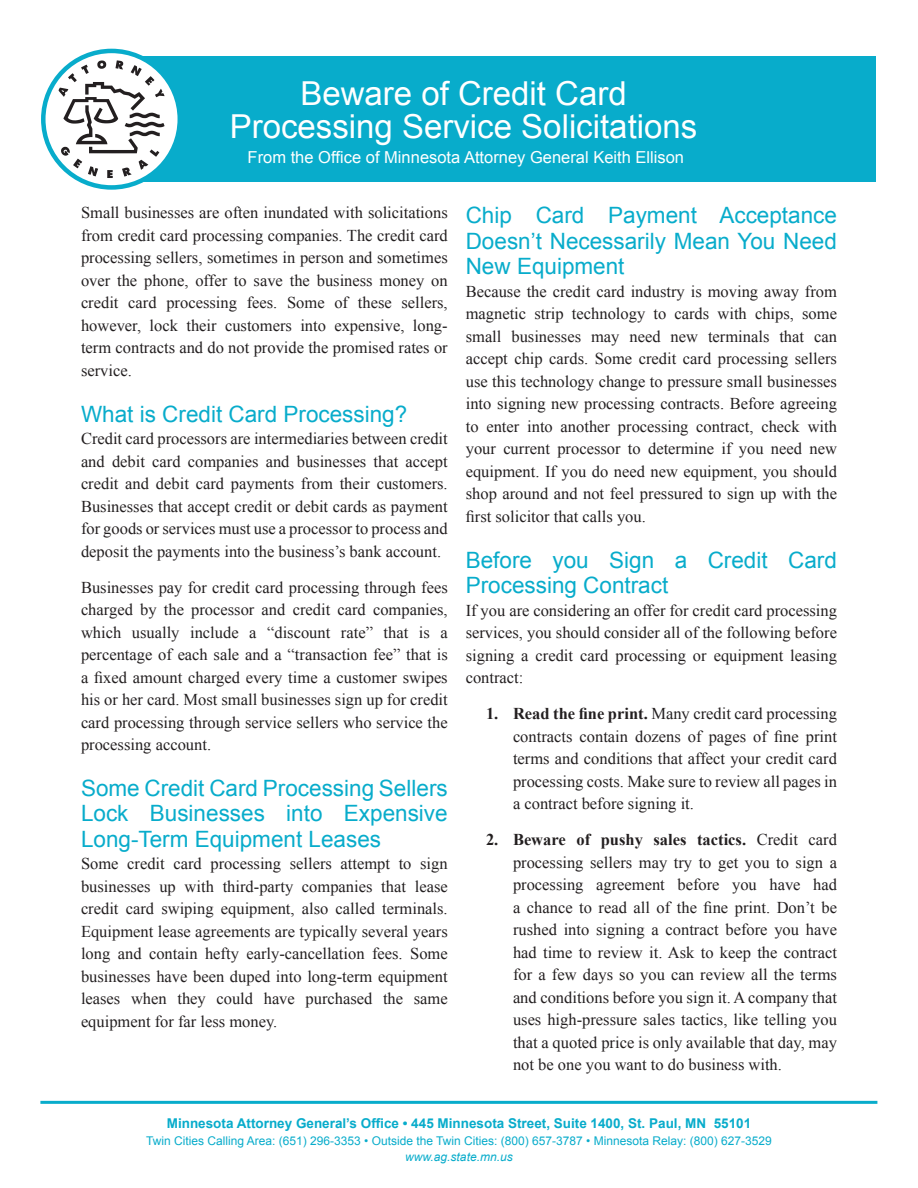
<style>
.page{position:relative;width:918px;height:1188px;background:#fff}
.page>*{position:absolute;margin:0;border:0;box-sizing:border-box;transform-origin:0 0}
.h1{font:33px/33px "Arial";color:#fff;text-align:center}
.h2{font:22.5px/25.5px "Arial";color:#08accb;text-align:justify}
.p_1{font:16.5px/22.5px "Times New Roman";color:#231f20;text-align:justify}
.p{font:16.5px/22.5px "Times New Roman";color:#231f20;text-align:justify}
.li{font:16.5px/22.5px "Times New Roman";color:#231f20;text-align:justify}
.t1{font:16.5px "Arial";color:#fff}
.t2{font:700 13.5px "Arial";color:#08accb}
.t3{font:12px/16.5px "Arial";color:#08accb;text-align:center}
.s1{font-weight:700}
.s2{font-style:italic}
</style>
<div class="page">
<div style="left:112px;top:57px;width:764px;height:125px;background:#08accb"></div>
<svg style="left:43px;top:51px;width:137px;height:136px"></svg>
<svg style="left:58px;top:60px;width:107px;height:118px"></svg>
<div style="left:41px;top:49px;width:141px;height:141px;border:4px solid #08accb;border-radius:50%"></div>
<hr style="left:40px;top:1101px;width:837px;height:3px;background:#08accb">
<h1 class="h1" style="left:230px;top:78px;width:469px">Beware of Credit Card<br>Processing Service Solicitations</h1>
<p class="t1" style="left:248px;top:146px;width:438px">From the Office of Minnesota Attorney General Keith Ellison</p>
<p class="p" style="left:81px;top:201px;width:368px">Small businesses are often inundated with solicitations from credit card processing companies. The credit card processing sellers, sometimes in person and sometimes over the phone, offer to save the business money on credit card processing fees. Some of these sellers, however, lock their customers into expensive, long&shy;term contracts and do not provide the promised rates or service.</p>
<h2 class="h2" style="left:81px;top:401px;width:328px">What is Credit Card Processing?</h2>
<p class="p_1" style="left:81px;top:427px;width:368px">Credit card processors are intermediaries between credit and debit card companies and businesses that accept credit and debit card payments from their customers.<br>Businesses that accept credit or debit cards as payment for goods or services must use a processor to process and deposit the payments into the business’s bank account.</p>
<p class="p" style="left:81px;top:576px;width:368px">Businesses pay for credit card processing through fees charged by the processor and credit card companies, which usually include a “discount rate” that is a percentage of each sale and a “transaction fee” that is a fixed amount charged every time a customer swipes his or her card. Most small businesses sign up for credit card processing through service sellers who service the processing account.</p>
<h2 class="h2" style="left:81px;top:776px;width:368px">Some Credit Card Processing Sellers Lock Businesses into Expensive Long-Term Equipment Leases</h2>
<p class="p_1" style="left:81px;top:852px;width:368px">Some credit card processing sellers attempt to sign businesses up with third-party companies that lease credit card swiping equipment, also called terminals.<br>Equipment lease agreements are typically several years long and contain hefty early-cancellation fees. Some businesses have been duped into long-term equipment leases when they could have purchased the same equipment for far less money.</p>
<h2 class="h2" style="left:466px;top:203px;width:373px">Chip Card Payment Acceptance Doesn’t Necessarily Mean You Need New Equipment</h2>
<p class="p_1" style="left:466px;top:280px;width:373px">Because the credit card industry is moving away from magnetic strip technology to cards with chips, some small businesses may need new terminals that can accept chip cards. Some credit card processing sellers use this technology change to pressure small businesses into signing new processing contracts. Before agreeing to enter into another processing contract, check with your current processor to determine if you need new equipment. If you do need new equipment, you should shop around and not feel pressured to sign up with the first solicitor that calls you.</p>
<h2 class="h2" style="left:466px;top:547px;width:373px">Before you Sign a Credit Card<br>Processing Contract</h2>
<p class="p_1" style="left:466px;top:599px;width:373px">If you are considering an offer for credit card processing services, you should consider all of the following before signing a credit card processing or equipment leasing contract:</p>
<p class="li" style="left:513px;top:702px;width:326px;text-indent:-27px"><span class="s1">1. Read the fine print.</span> Many credit card processing contracts contain dozens of pages of fine print terms and conditions that affect your credit card processing costs. Make sure to review all pages in a contract before signing it.</p>
<p class="li" style="left:513px;top:828px;width:326px;text-indent:-27px"><span class="s1">2. Beware of pushy sales tactics.</span> Credit card processing sellers may try to get you to sign a processing agreement before you have had a chance to read all of the fine print. Don’t be rushed into signing a contract before you have had time to review it. Ask to keep the contract for a few days so you can review all the terms and conditions before you sign it. A company that uses high-pressure sales tactics, like telling you that a quoted price is only available that day, may not be one you want to do business with.</p>
<p class="t2" style="left:167px;top:1115px;width:586px">Minnesota Attorney General’s Office • 445 Minnesota Street, Suite 1400, St. Paul, MN 55101</p>
<p class="t3" style="left:146px;top:1133px;width:627px">Twin Cities Calling Area: (651) 296-3353 • Outside the Twin Cities: (800) 657-3787 • Minnesota Relay: (800) 627-3529 <span class="s2">www.ag.state.mn.us</span></p>
</div>
